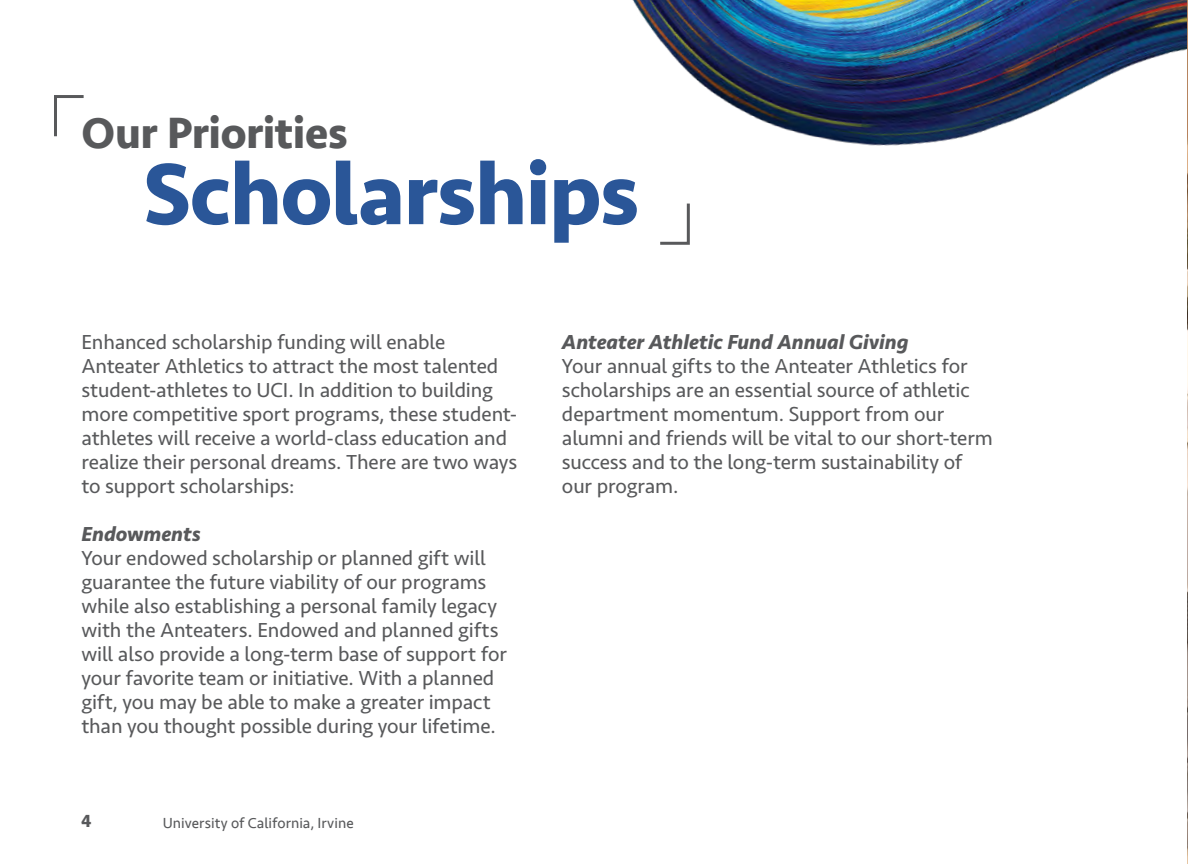
<style>
.page{position:relative;width:1188px;height:864px;background:#fff}
.page>*{position:absolute;margin:0;border:0;box-sizing:border-box;transform-origin:0 0}
.t1{font:700 90px "Seravek";letter-spacing:-.015em;color:#2a5698}
.t2{font:700 45px "Seravek";letter-spacing:-.01em;color:#58595b}
.t3{font:21px/24px "Seravek Basic";letter-spacing:-.01em;color:#58595b}
.t4{font:italic 700 21px "Seravek Basic";letter-spacing:-.005em;color:#58595b}
.t5{font:700 18px "Seravek";color:#58595b}
.t6{font:15px "Seravek";color:#58595b}
</style>
<div class="page">
<svg style="left:660px;top:203px;width:30px;height:42px"></svg>
<img style="left:632px;top:0;width:555px;height:146px">
<svg style="left:54px;top:95px;width:30px;height:42px"></svg>
<img style="left:1187px;top:0;width:1px;height:864px">
<h2 class="t2" style="left:81px;top:97px;width:268px">Our Priorities</h2>
<h1 class="t1" style="left:143px;top:122px;width:498px">Scholarships</h1>
<p class="t3" style="left:81px;top:329px;width:437px">Enhanced scholarship funding will enable Anteater Athletics to attract the most talented student-athletes to UCI. In addition to building more competitive sport programs, these student&shy;athletes will receive a world-class education and realize their personal dreams. There are two ways to support scholarships:</p>
<p class="t4" style="left:81px;top:521px;width:121px">Endowments</p>
<p class="t3" style="left:81px;top:545px;width:427px">Your endowed scholarship or planned gift will guarantee the future viability of our programs while also establishing a personal family legacy with the Anteaters. Endowed and planned gifts will also provide a long-term base of support for your favorite team or initiative. With a planned gift, you may be able to make a greater impact than you thought possible during your lifetime.</p>
<p class="t5" style="left:81px;top:806px;width:12px">4</p>
<p class="t6" style="left:163px;top:812px;width:192px">University of California, Irvine</p>
<p class="t4" style="left:562px;top:329px;width:348px">Anteater Athletic Fund Annual Giving</p>
<p class="t3" style="left:562px;top:354px;width:432px">Your annual gifts to the Anteater Athletics for scholarships are an essential source of athletic department momentum. Support from our alumni and friends will be vital to our short-term success and to the long-term sustainability of our program.</p>
</div>
